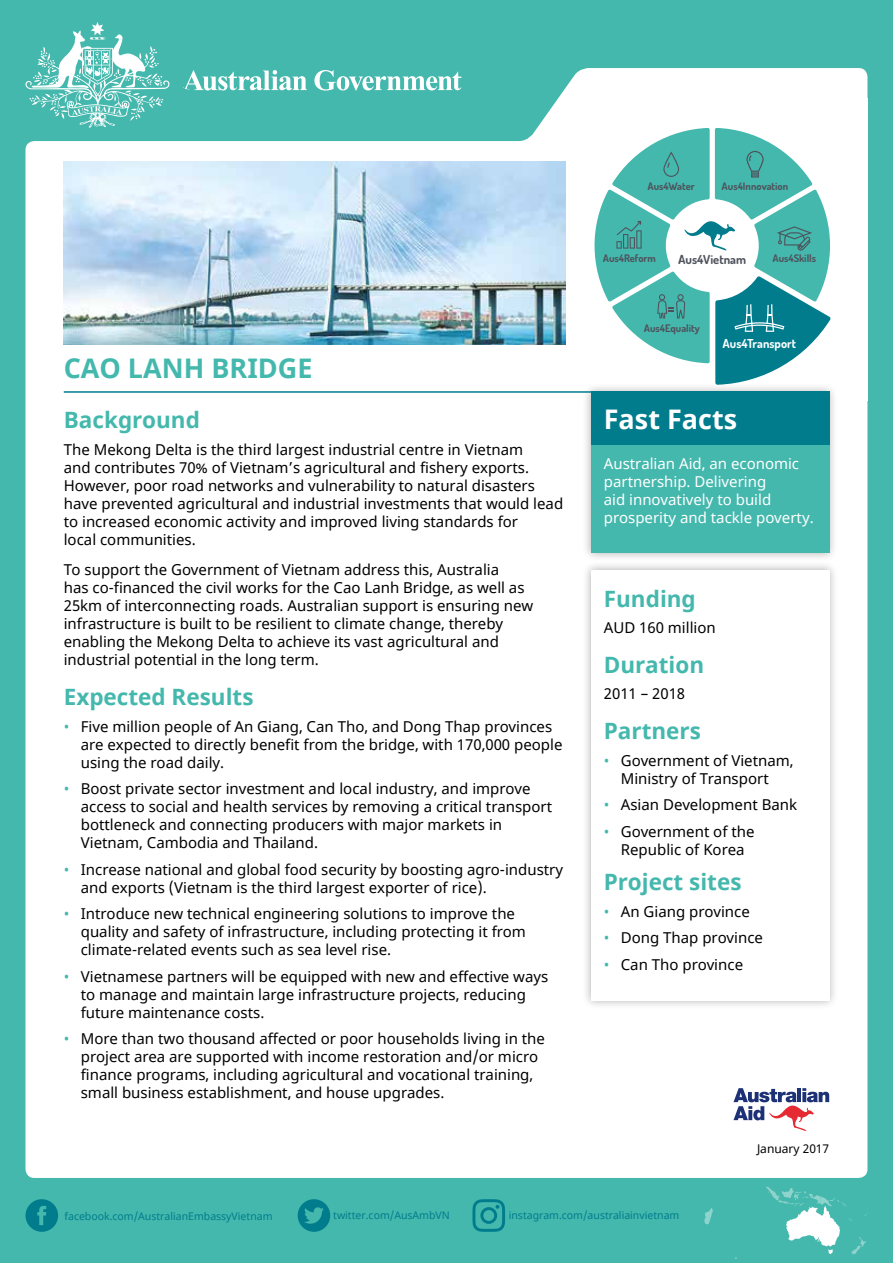
<style>
.page{position:relative;width:893px;height:1263px;background:#44b8ad}
.page>*{position:absolute;margin:0;border:0;box-sizing:border-box;transform-origin:0 0}
.t1{font:700 27px "Noto Sans";color:#44b8ad}
.t2{font:700 27px "Noto Sans";color:#fff}
.t3{font:700 22.5px "Noto Sans";color:#44b8ad}
.t4{font:15px/18px "Noto Sans";color:#000}
.t5{font:15px/18px "Noto Sans";color:#fff}
.t6{font:700 12.45px "Dosis";color:#4e525c}
.t7{font:700 12.3px "Dosis";color:#fff}
.t8{font:12px "Noto Sans";color:#000}
.t9{font:10.5px "Noto Sans";color:#007c8d}
.t10{font:700 10.5px "Dosis";color:#4e525c}
.s1{color:#44b8ad}
</style>
<div class="page">
<div style="left:26px;top:68px;width:841px;height:1110px;background:#fff"></div>
<svg style="left:26px;top:1199px;width:32px;height:33px"></svg>
<svg style="left:298px;top:1199px;width:32px;height:33px"></svg>
<svg style="left:704px;top:1207px;width:9px;height:17px"></svg>
<svg style="left:766px;top:1186px;width:101px;height:69px"></svg>
<svg style="left:733px;top:1088px;width:96px;height:43px;background:#c5bbcd"></svg>
<svg style="left:183px;top:70px;width:124px;height:20px"></svg>
<svg style="left:314px;top:70px;width:147px;height:21px"></svg>
<svg style="left:26px;top:22px;width:144px;height:106px"></svg>
<svg style="left:472px;top:1199px;width:33px;height:33px"></svg>
<div style="left:566px;top:98px;width:301px;height:303px;background:#fff"></div>
<svg style="left:594px;top:128px;width:237px;height:254px"></svg>
<div style="left:582px;top:382px;width:257px;height:180px;background:#000;opacity:.3"></div>
<div style="left:591px;top:391px;width:238px;height:162px;background:#44b8ad"></div>
<div style="left:591px;top:391px;width:238px;height:54px;background:#007c8d"></div>
<div style="left:582px;top:561px;width:257px;height:449px;background:#000;opacity:.3"></div>
<div style="left:591px;top:570px;width:238px;height:430px;background:#fff"></div>
<hr style="left:64px;top:391px;width:765px;height:2px;background:#007c8d">
<img style="left:64px;top:162px;width:502px;height:182px">
<p class="t10" style="left:648px;top:179px;width:48px">Aus4Water</p>
<p class="t10" style="left:722px;top:179px;width:68px">Aus4Innovation</p>
<p class="t10" style="left:603px;top:252px;width:54px">Aus4Reform</p>
<p class="t6" style="left:678px;top:251px;width:69px">Aus4Vietnam</p>
<p class="t10" style="left:644px;top:321px;width:57px">Aus4Equality</p>
<p class="t10" style="left:773px;top:252px;width:45px">Aus4Skills</p>
<h1 class="t1" style="left:64px;top:349px;width:250px">CAO LANH BRIDGE</h1>
<h2 class="t3" style="left:64px;top:404px;width:138px">Background</h2>
<p class="t4" style="left:64px;top:441px;width:501px">The Mekong Delta is the third largest industrial centre in Vietnam<br>and contributes 70% of Vietnam’s agricultural and fishery exports.<br>However, poor road networks and vulnerability to natural disasters have prevented agricultural and industrial investments that would lead to increased economic activity and improved living standards for<br>local communities.</p>
<p class="t4" style="left:64px;top:561px;width:471px">To support the Government of Vietnam address this, Australia<br>has co-financed the civil works for the Cao Lanh Bridge, as well as 25km of interconnecting roads. Australian support is ensuring new infrastructure is built to be resilient to climate change, thereby enabling the Mekong Delta to achieve its vast agricultural and industrial potential in the long term.</p>
<h2 class="t3" style="left:64px;top:681px;width:191px">Expected Results</h2>
<p class="t4" style="left:81px;top:718px;width:483px;text-indent:-17px"><span class="s1">•</span> Five million people of An Giang, Can Tho, and Dong Thap provinces are expected to directly benefit from the bridge, with 170,000 people using the road daily.</p>
<p class="t4" style="left:81px;top:780px;width:473px;text-indent:-17px"><span class="s1">•</span> Boost private sector investment and local industry, and improve access to social and health services by removing a critical transport bottleneck and connecting producers with major markets in Vietnam, Cambodia and Thailand.</p>
<p class="t4" style="left:81px;top:861px;width:484px;text-indent:-17px"><span class="s1">•</span> Increase national and global food security by boosting agro-industry and exports (Vietnam is the third largest exporter of rice).</p>
<p class="t4" style="left:81px;top:905px;width:447px;text-indent:-17px"><span class="s1">•</span> Introduce new technical engineering solutions to improve the quality and safety of infrastructure, including protecting it from climate-related events such as sea level rise.</p>
<p class="t4" style="left:81px;top:968px;width:469px;text-indent:-17px"><span class="s1">•</span> Vietnamese partners will be equipped with new and effective ways to manage and maintain large infrastructure projects, reducing future maintenance costs.</p>
<p class="t4" style="left:81px;top:1030px;width:466px;text-indent:-17px"><span class="s1">•</span> More than two thousand affected or poor households living in the project area are supported with income restoration and/or micro finance programs, including agricultural and vocational training, small business establishment, and house upgrades.</p>
<p class="t7" style="left:723px;top:335px;width:75px">Aus4Transport</p>
<h1 class="t2" style="left:604px;top:400px;width:135px">Fast Facts</h1>
<p class="t5" style="left:604px;top:455px;width:211px">Australian Aid, an economic partnership. Delivering<br>aid innovatively to build prosperity and tackle poverty.</p>
<h2 class="t3" style="left:604px;top:583px;width:94px">Funding</h2>
<p class="t4" style="left:604px;top:619px;width:113px">AUD 160 million</p>
<h2 class="t3" style="left:604px;top:649px;width:102px">Duration</h2>
<p class="t4" style="left:604px;top:685px;width:83px">2011 – 2018</p>
<h2 class="t3" style="left:604px;top:715px;width:99px">Partners</h2>
<p class="t4" style="left:604px;top:752px;width:191px;text-align:center"><span class="s1">•</span> Government of Vietnam,<br>Ministry of Transport</p>
<p class="t4" style="left:604px;top:796px;width:195px"><span class="s1">•</span> Asian Development Bank</p>
<p class="t4" style="left:604px;top:823px;width:152px;text-align:center"><span class="s1">•</span> Government of the<br>Republic of Korea</p>
<h2 class="t3" style="left:604px;top:866px;width:139px">Project sites</h2>
<p class="t4" style="left:604px;top:903px;width:147px"><span class="s1">•</span> An Giang province</p>
<p class="t4" style="left:604px;top:929px;width:161px"><span class="s1">•</span> Dong Thap province</p>
<p class="t4" style="left:604px;top:956px;width:141px"><span class="s1">•</span> Can Tho province</p>
<p class="t8" style="left:757px;top:1140px;width:74px">January 2017</p>
<p class="t9" style="left:64px;top:1209px;width:210px">facebook.com/AustralianEmbassyVietnam</p>
<p class="t9" style="left:333px;top:1208px;width:118px">twitter.com/AusAmbVN</p>
<p class="t9" style="left:509px;top:1208px;width:172px">instagram.com/australiainvietnam</p>
</div>
